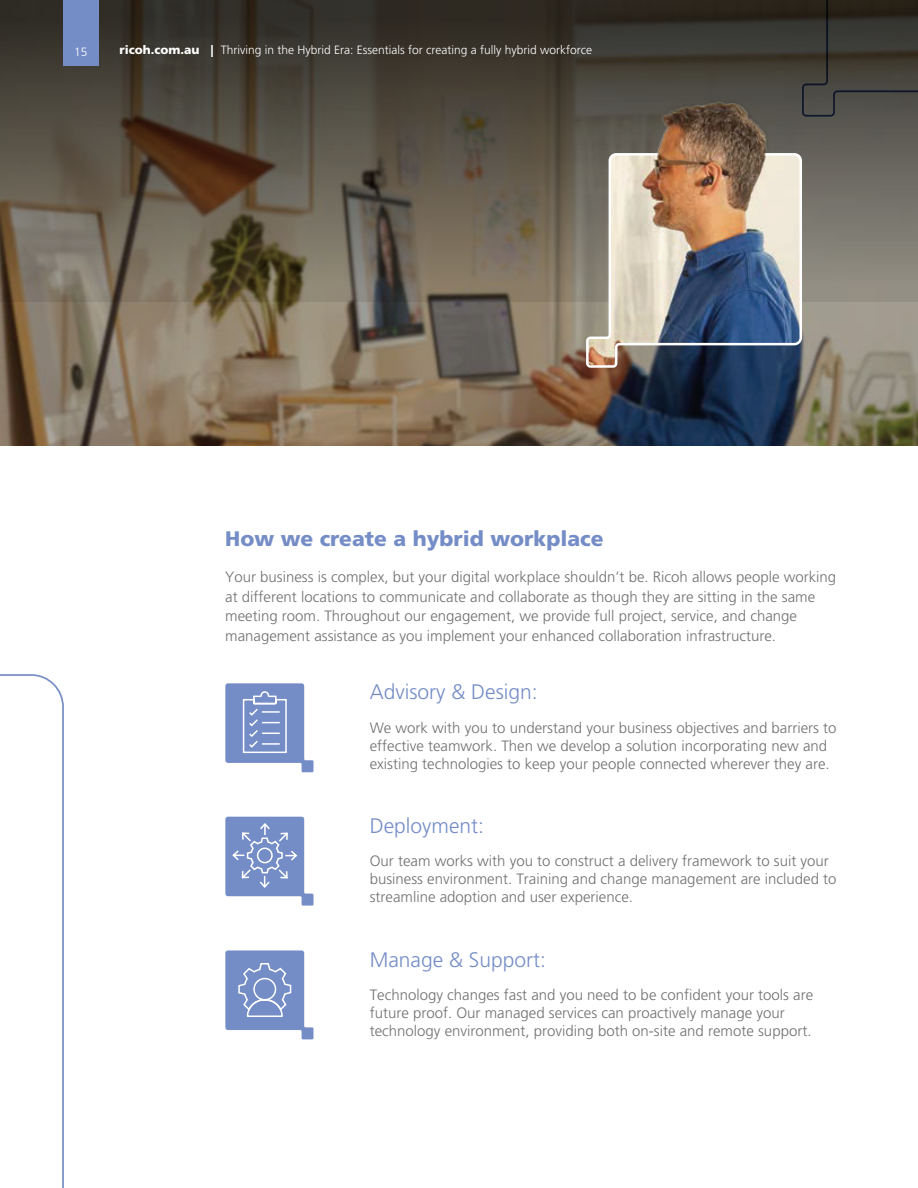
<style>
.page{position:relative;width:918px;height:1188px;background:#fff}
.page>*{position:absolute;margin:0;border:0;box-sizing:border-box;transform-origin:0 0}
.t1{font:300 21px "Frutiger LT Pro";color:#758dc7}
.t2{font:900 21px "Frutiger LT Std";color:#758dc7}
.t3{font:300 15px/18px "Frutiger LT Pro";color:#717171}
.t4{font:300 12px "Frutiger LT Pro";color:#fff}
.s1{font-family:"Frutiger LT Std";font-weight:900}
</style>
<div class="page">
<svg style="left:0;top:301px;width:918px;height:145px;background:#786c5d"></svg>
<svg style="left:0;top:0;width:918px;height:301px;background:#575044"></svg>
<svg style="left:585px;top:152px;width:218px;height:217px;background:#8e8e8c"></svg>
<svg style="left:0;top:674px;width:64px;height:514px"></svg>
<div style="left:63px;top:0;width:36px;height:66px;background:#758dc7"></div>
<svg style="left:801px;top:0;width:117px;height:117px;background:#3d3a33"></svg>
<svg style="left:225px;top:683px;width:89px;height:89px"></svg>
<svg style="left:225px;top:817px;width:89px;height:89px"></svg>
<svg style="left:225px;top:950px;width:89px;height:89px"></svg>
<img style="left:620px;top:81px;width:171px;height:261px">
<p class="t4" style="left:74px;top:45px;width:15px">15</p>
<p class="t4" style="left:119px;top:43px;width:474px"><span class="s1">ricoh.com.au |</span> Thriving in the Hybrid Era: Essentials for creating a fully hybrid workforce</p>
<h1 class="t2" style="left:225px;top:526px;width:380px">How we create a hybrid workplace</h1>
<p class="t3" style="left:225px;top:567px;width:612px;line-height:19.5px">Your business is complex, but your digital workplace shouldn’t be. Ricoh allows people working at different locations to communicate and collaborate as though they are sitting in the same meeting room. Throughout our engagement, we provide full project, service, and change management assistance as you implement your enhanced collaboration infrastructure.</p>
<h1 class="t1" style="left:370px;top:680px;width:170px">Advisory &amp; Design:</h1>
<p class="t3" style="left:370px;top:719px;width:468px">We work with you to understand your business objectives and barriers to effective teamwork. Then we develop a solution incorporating new and existing technologies to keep your people connected wherever they are.</p>
<h1 class="t1" style="left:370px;top:813px;width:116px">Deployment:</h1>
<p class="t3" style="left:370px;top:852px;width:468px">Our team works with you to construct a delivery framework to suit your business environment. Training and change management are included to streamline adoption and user experience.</p>
<h1 class="t1" style="left:370px;top:947px;width:178px">Manage &amp; Support:</h1>
<p class="t3" style="left:370px;top:986px;width:445px">Technology changes fast and you need to be confident your tools are future proof. Our managed services can proactively manage your technology environment, providing both on-site and remote support.</p>
</div>
